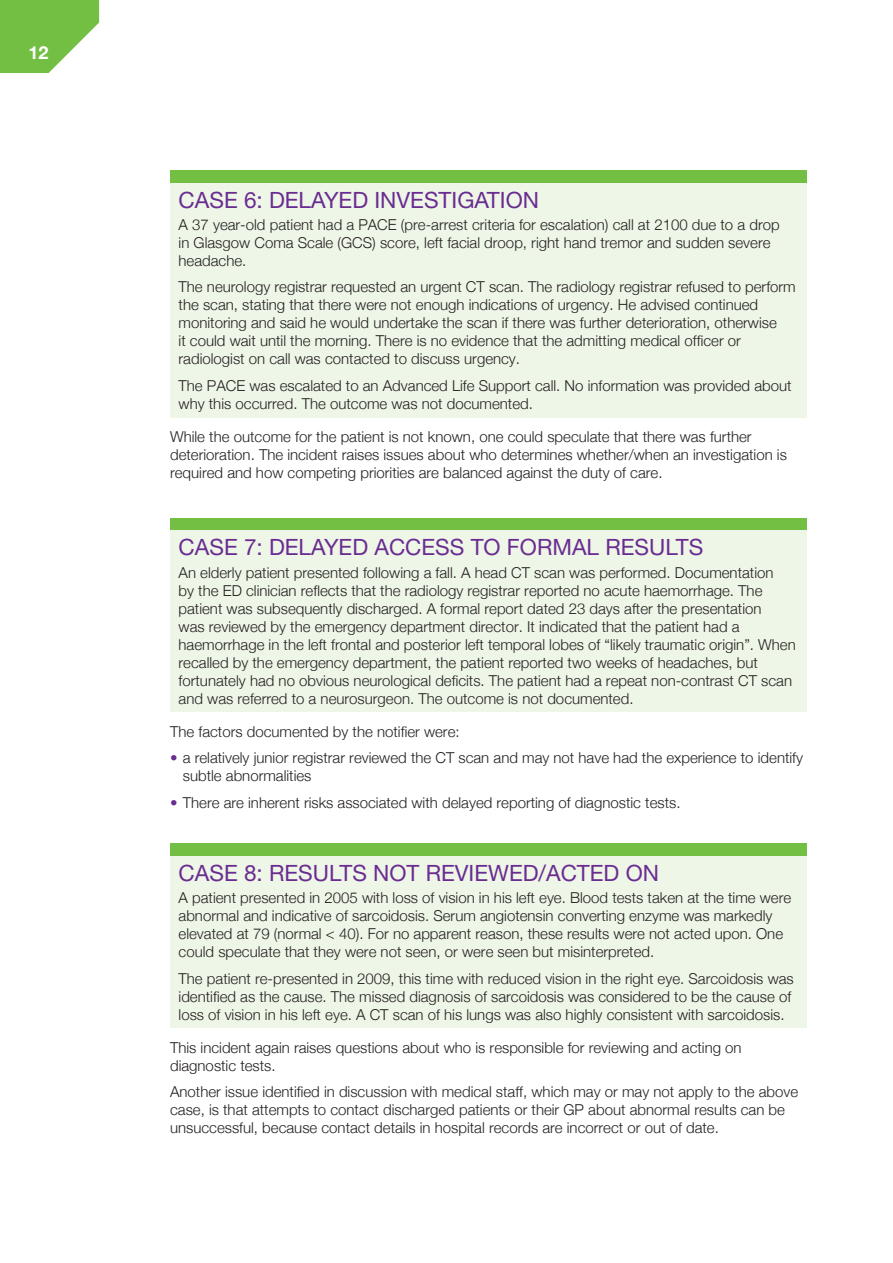
<style>
.page{position:relative;width:893px;height:1263px;background:#fff}
.page>*{position:absolute;margin:0;border:0;box-sizing:border-box;transform-origin:0 0}
.t1{font:22.5px "Helvetica Neue LT Pro";color:#6a2c91}
.t2{font:700 18px "Helvetica Neue LT Pro";color:#fff}
.t3{font:300 15px/18px "Helvetica Neue";color:#231f20}
.s1{color:#6a2c91}
</style>
<div class="page">
<svg style="left:0;top:0;width:100px;height:74px"></svg>
<div style="left:170px;top:170px;width:636px;height:13px;background:#72bf44"></div>
<div style="left:170px;top:183px;width:636px;height:234px;background:#eef6e7"></div>
<div style="left:170px;top:518px;width:636px;height:13px;background:#72bf44"></div>
<div style="left:170px;top:531px;width:636px;height:181px;background:#eef6e7"></div>
<div style="left:170px;top:844px;width:636px;height:12px;background:#72bf44"></div>
<div style="left:170px;top:856px;width:636px;height:172px;background:#eef6e7"></div>
<p class="t2" style="left:28px;top:47px;width:22px">12</p>
<h1 class="t1" style="left:179px;top:192px;width:362px">CASE 6: DELAYED INVESTIGATION</h1>
<p class="t3" style="left:179px;top:215px;width:603px">A 37 year-old patient had a PACE (pre-arrest criteria for escalation) call at 2100 due to a drop in Glasgow Coma Scale (GCS) score, left facial droop, right hand tremor and sudden severe headache.</p>
<p class="t3" style="left:179px;top:278px;width:619px">The neurology registrar requested an urgent CT scan. The radiology registrar refused to perform the scan, stating that there were not enough indications of urgency. He advised continued monitoring and said he would undertake the scan if there was further deterioration, otherwise<br>it could wait until the morning. There is no evidence that the admitting medical officer or radiologist on call was contacted to discuss urgency.</p>
<p class="t3" style="left:179px;top:376px;width:614px">The PACE was escalated to an Advanced Life Support call. No information was provided about why this occurred. The outcome was not documented.</p>
<p class="t3" style="left:170px;top:427px;width:618px">While the outcome for the patient is not known, one could speculate that there was further deterioration. The incident raises issues about who determines whether/when an investigation is required and how competing priorities are balanced against the duty of care.</p>
<h1 class="t1" style="left:179px;top:539px;width:526px">CASE 7: DELAYED ACCESS TO FORMAL RESULTS</h1>
<p class="t3" style="left:179px;top:563px;width:619px">An elderly patient presented following a fall. A head CT scan was performed. Documentation<br>by the ED clinician reflects that the radiology registrar reported no acute haemorrhage. The patient was subsequently discharged. A formal report dated 23 days after the presentation<br>was reviewed by the emergency department director. It indicated that the patient had a haemorrhage in the left frontal and posterior left temporal lobes of “likely traumatic origin”. When recalled by the emergency department, the patient reported two weeks of headaches, but fortunately had no obvious neurological deficits. The patient had a repeat non-contrast CT scan and was referred to a neurosurgeon. The outcome is not documented.</p>
<p class="t3" style="left:170px;top:722px;width:291px">The factors documented by the notifier were:</p>
<p class="t3" style="left:183px;top:749px;width:622px;text-indent:-13px"><span class="s1">•</span> a relatively junior registrar reviewed the CT scan and may not have had the experience to identify subtle abnormalities</p>
<p class="t3" style="left:170px;top:793px;width:512px"><span class="s1">•</span> There are inherent risks associated with delayed reporting of diagnostic tests.</p>
<h1 class="t1" style="left:179px;top:865px;width:482px">CASE 8: RESULTS NOT REVIEWED/ACTED ON</h1>
<p class="t3" style="left:179px;top:889px;width:614px">A patient presented in 2005 with loss of vision in his left eye. Blood tests taken at the time were abnormal and indicative of sarcoidosis. Serum angiotensin converting enzyme was markedly elevated at 79 (normal &lt; 40). For no apparent reason, these results were not acted upon. One could speculate that they were not seen, or were seen but misinterpreted.</p>
<p class="t3" style="left:179px;top:969px;width:617px">The patient re-presented in 2009, this time with reduced vision in the right eye. Sarcoidosis was identified as the cause. The missed diagnosis of sarcoidosis was considered to be the cause of loss of vision in his left eye. A CT scan of his lungs was also highly consistent with sarcoidosis.</p>
<p class="t3" style="left:170px;top:1038px;width:573px">This incident again raises questions about who is responsible for reviewing and acting on diagnostic tests.</p>
<p class="t3" style="left:170px;top:1083px;width:630px">Another issue identified in discussion with medical staff, which may or may not apply to the above case, is that attempts to contact discharged patients or their GP about abnormal results can be unsuccessful, because contact details in hospital records are incorrect or out of date.</p>
</div>
